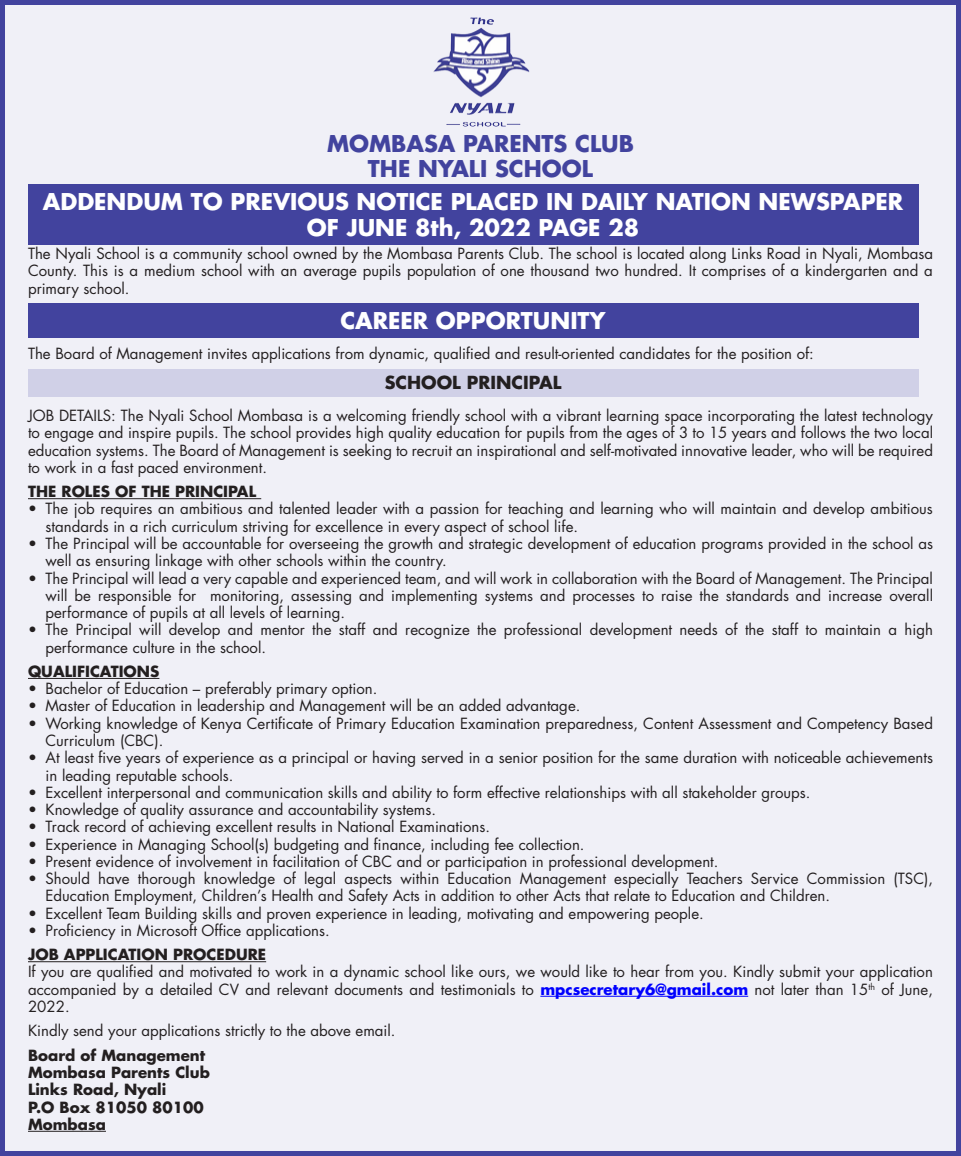
<style>
.page{position:relative;width:961px;height:1156px;background:#fff}
.page>*{position:absolute;margin:0;border:0;box-sizing:border-box;transform-origin:0 0}
.t1{font:700 22.5px/25.8px "Futura Std";color:#fff;text-align:center}
.t2{font:700 22.5px "Futura Std";color:#42439e}
.t3{font:700 17.5px "Futura Std";color:#231f20}
.List_Paragraph{font:15px/17.2px "Futura Std";color:#231f20}
.t4{font:700 15px "Futura Std";color:#231f20}
.s1{font-weight:700;color:#00f}
</style>
<div class="page">
<div style="left:2px;top:2px;width:956px;height:1151px;background:#f0f0f7"></div>
<div style="left:0;top:0;width:960px;height:1155px;border:5px solid #42439e"></div>
<img style="left:433px;top:17px;width:97px;height:110px">
<hr style="left:28px;top:498px;width:233px;height:1px;background:#231f20">
<hr style="left:28px;top:677px;width:131px;height:1px;background:#231f20">
<hr style="left:28px;top:961px;width:238px;height:1px;background:#231f20">
<hr style="left:540px;top:995px;width:208px;height:1px;background:#00f">
<hr style="left:28px;top:1130px;width:78px;height:1px;background:#231f20">
<div style="left:28px;top:185px;width:889px;height:60px;background:#42439e"></div>
<div style="left:28px;top:303px;width:889px;height:35px;background:#42439e"></div>
<div style="left:28px;top:369px;width:889px;height:27px;background:#d0d0e7"></div>
<p class="t2" style="left:327px;top:128px;width:308px">MOMBASA PARENTS CLUB</p>
<p class="t2" style="left:368px;top:154px;width:226px">THE NYALI SCHOOL</p>
<p class="t1" style="left:43px;top:189px;width:861px">ADDENDUM TO PREVIOUS NOTICE PLACED IN DAILY NATION NEWSPAPER<br>OF JUNE 8th, 2022 PAGE 28</p>
<p class="List_Paragraph" style="left:28px;top:245px;width:906px;text-align:justify">The Nyali School is a community school owned by the Mombasa Parents Club. The school is located along Links Road in Nyali, Mombasa County. This is a medium school with an average pupils population of one thousand two hundred. It comprises of a kindergarten and a primary school.</p>
<p class="t1" style="left:340px;top:308px;width:267px">CAREER OPPORTUNITY</p>
<p class="List_Paragraph" style="left:28px;top:345px;width:787px">The Board of Management invites applications from dynamic, qualified and result-oriented candidates for the position of:</p>
<p class="t3" style="left:384px;top:371px;width:178px">SCHOOL PRINCIPAL</p>
<p class="List_Paragraph" style="left:28px;top:407px;width:906px;text-align:justify">JOB DETAILS: The Nyali School Mombasa is a welcoming friendly school with a vibrant learning space incorporating the latest technology to engage and inspire pupils. The school provides high quality education for pupils from the ages of 3 to 15 years and follows the two local education systems. The Board of Management is seeking to recruit an inspirational and self-motivated innovative leader, who will be required to work in a fast paced environment.</p>
<p class="t4" style="left:28px;top:481px;width:229px">THE ROLES OF THE PRINCIPAL</p>
<p class="List_Paragraph" style="left:45px;top:500px;width:888px;text-indent:-17px">• The job requires an ambitious and talented leader with a passion for teaching and learning who will maintain and develop ambitious standards in a rich curriculum striving for excellence in every aspect of school life.</p>
<p class="List_Paragraph" style="left:45px;top:535px;width:888px;text-indent:-17px">• The Principal will be accountable for overseeing the growth and strategic development of education programs provided in the school as well as ensuring linkage with other schools within the country.</p>
<p class="List_Paragraph" style="left:45px;top:569px;width:888px;text-align:justify;text-indent:-17px">• The Principal will lead a very capable and experienced team, and will work in collaboration with the Board of Management. The Principal will be responsible for monitoring, assessing and implementing systems and processes to raise the standards and increase overall performance of pupils at all levels of learning.</p>
<p class="List_Paragraph" style="left:45px;top:621px;width:888px;text-indent:-17px">• The Principal will develop and mentor the staff and recognize the professional development needs of the staff to maintain a high performance culture in the school.</p>
<p class="t4" style="left:28px;top:661px;width:133px">QUALIFICATIONS</p>
<p class="List_Paragraph" style="left:28px;top:680px;width:351px">• Bachelor of Education – preferably primary option.</p>
<p class="List_Paragraph" style="left:28px;top:697px;width:553px">• Master of Education in leadership and Management will be an added advantage.</p>
<p class="List_Paragraph" style="left:45px;top:714px;width:888px;text-indent:-17px">• Working knowledge of Kenya Certificate of Primary Education Examination preparedness, Content Assessment and Competency Based<br>Curriculum (CBC).</p>
<p class="List_Paragraph" style="left:45px;top:749px;width:888px;text-indent:-17px">• At least five years of experience as a principal or having served in a senior position for the same duration with noticeable achievements in leading reputable schools.</p>
<p class="List_Paragraph" style="left:28px;top:783px;width:783px">• Excellent interpersonal and communication skills and ability to form effective relationships with all stakeholder groups.</p>
<p class="List_Paragraph" style="left:28px;top:800px;width:409px">• Knowledge of quality assurance and accountability systems.</p>
<p class="List_Paragraph" style="left:28px;top:818px;width:463px">• Track record of achieving excellent results in National Examinations.</p>
<p class="List_Paragraph" style="left:28px;top:835px;width:558px">• Experience in Managing School(s) budgeting and finance, including fee collection.</p>
<p class="List_Paragraph" style="left:28px;top:852px;width:691px">• Present evidence of involvement in facilitation of CBC and or participation in professional development.</p>
<p class="List_Paragraph" style="left:45px;top:869px;width:888px;text-indent:-17px">• Should have thorough knowledge of legal aspects within Education Management especially Teachers Service Commission (TSC),<br>Education Employment, Children’s Health and Safety Acts in addition to other Acts that relate to Education and Children.</p>
<p class="List_Paragraph" style="left:28px;top:904px;width:677px">• Excellent Team Building skills and proven experience in leading, motivating and empowering people.</p>
<p class="List_Paragraph" style="left:28px;top:921px;width:303px">• Proficiency in Microsoft Office applications.</p>
<p class="t4" style="left:28px;top:944px;width:239px">JOB APPLICATION PROCEDURE</p>
<p class="List_Paragraph" style="left:28px;top:963px;width:906px;text-align:justify">If you are qualified and motivated to work in a dynamic school like ours, we would like to hear from you. Kindly submit your application accompanied by a detailed CV and relevant documents and testimonials to <span class="s1">mpcsecretary6@gmail.com</span> not later than 15<sup>th</sup> of June, 2022.</p>
<p class="List_Paragraph" style="left:28px;top:1022px;width:369px">Kindly send your applications strictly to the above email.</p>
<p class="t4" style="left:28px;top:1044px;width:179px">Board of Management</p>
<p class="t4" style="left:28px;top:1062px;width:183px">Mombasa Parents Club</p>
<p class="t4" style="left:28px;top:1079px;width:140px">Links Road, Nyali</p>
<p class="t4" style="left:28px;top:1096px;width:177px">P.O Box 81050 80100</p>
<p class="t4" style="left:28px;top:1113px;width:79px">Mombasa</p>
</div>
